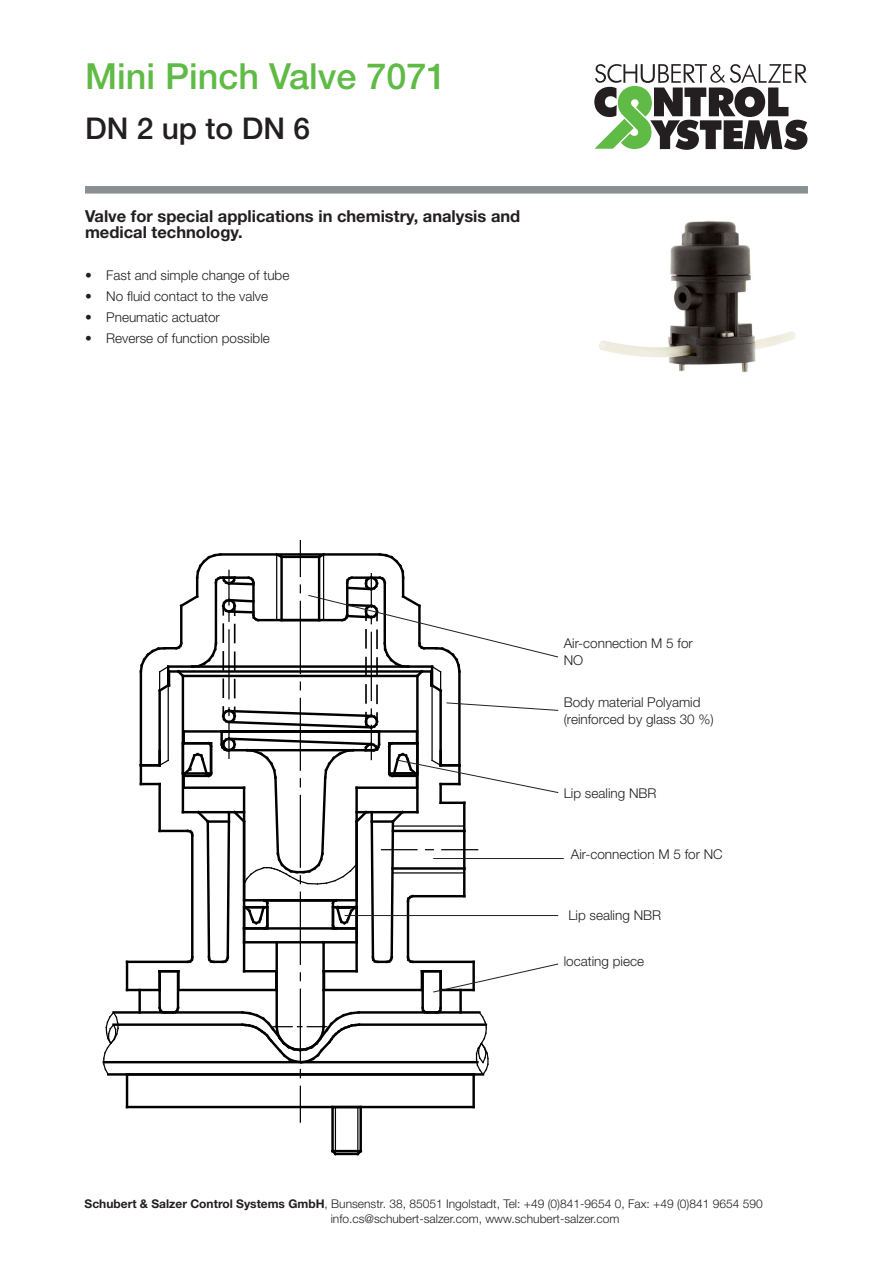
<style>
.page{position:relative;width:893px;height:1263px;background:#fff}
.page>*{position:absolute;margin:0;border:0;box-sizing:border-box;transform-origin:0 0}
.t1{font:500 36px "Helvetica Neue LT Std";color:#60bb46}
.t2{font:500 30px "Helvetica Neue LT Std";color:#231f20}
.Überschrift{font:700 16.5px/16.5px "Helvetica Neue LT Std";color:#231f20}
.Text{font:300 13.5px/16.5px "Helvetica Neue LT Std";color:#231f20}
.t3{font:300 12px "Helvetica Neue LT Std";color:#231f20}
.s1{font-weight:700}
</style>
<div class="page">
<div style="left:85px;top:186px;width:723px;height:8px;background:#898e90;border:2px solid #898e90"></div>
<svg style="left:594px;top:64px;width:213px;height:86px"></svg>
<hr style="left:331px;top:1107px;width:3px;height:44px;background:#000">
<svg style="left:331px;top:1147px;width:8px;height:9px"></svg>
<hr style="left:335px;top:1153px;width:23px;height:2px;background:#000">
<svg style="left:354px;top:1147px;width:9px;height:9px"></svg>
<hr style="left:359px;top:1107px;width:3px;height:44px;background:#000">
<hr style="left:333px;top:1150px;width:28px;height:2px;background:#000">
<hr style="left:357px;top:1107px;width:1px;height:47px;background:#000">
<hr style="left:335px;top:1107px;width:1px;height:47px;background:#000">
<hr style="left:322px;top:942px;width:3px;height:85px;background:#000">
<hr style="left:275px;top:942px;width:3px;height:85px;background:#000">
<svg style="left:475px;top:1011px;width:14px;height:65px"></svg>
<hr style="left:108px;top:1073px;width:375px;height:3px;background:#000">
<hr style="left:104px;top:1061px;width:373px;height:2px;background:#000">
<svg style="left:102px;top:1011px;width:18px;height:65px"></svg>
<hr style="left:359px;top:1011px;width:120px;height:3px;background:#000">
<hr style="left:114px;top:1011px;width:128px;height:3px;background:#000">
<hr style="left:114px;top:1023px;width:128px;height:3px;background:#000">
<hr style="left:359px;top:1023px;width:127px;height:3px;background:#000">
<hr style="left:158px;top:971px;width:3px;height:37px;background:#000">
<svg style="left:157px;top:1005px;width:24px;height:9px"></svg>
<hr style="left:177px;top:971px;width:2px;height:37px;background:#000">
<hr style="left:421px;top:971px;width:3px;height:37px;background:#000">
<svg style="left:420px;top:1007px;width:24px;height:7px"></svg>
<hr style="left:439px;top:971px;width:3px;height:37px;background:#000">
<hr style="left:126px;top:1074px;width:2px;height:33px;background:#000">
<hr style="left:127px;top:1106px;width:347px;height:2px;background:#000">
<hr style="left:472px;top:1074px;width:3px;height:33px;background:#000">
<hr style="left:127px;top:961px;width:61px;height:2px;background:#000">
<hr style="left:126px;top:962px;width:2px;height:28px;background:#000">
<hr style="left:127px;top:989px;width:33px;height:2px;background:#000">
<hr style="left:138px;top:990px;width:3px;height:22px;background:#000">
<hr style="left:459px;top:990px;width:3px;height:22px;background:#000">
<hr style="left:300px;top:541px;width:1px;height:35px;background:#000">
<hr style="left:300px;top:989px;width:1px;height:72px;background:#000">
<svg style="left:240px;top:1010px;width:121px;height:68px"></svg>
<hr style="left:300px;top:1086px;width:1px;height:36px;background:#000">
<img style="left:599px;top:221px;width:197px;height:152px">
<hr style="left:433px;top:858px;width:131px;height:1px;background:#231f20">
<svg style="left:138px;top:551px;width:421px;height:442px"></svg>
<p class="t1" style="left:85px;top:55px;width:363px">Mini Pinch Valve 7071</p>
<p class="t2" style="left:85px;top:111px;width:227px">DN 2 up to DN 6</p>
<p class="Überschrift" style="left:85px;top:207px;width:437px">Valve for special applications in chemistry, analysis and medical technology.</p>
<p class="Text" style="left:85px;top:266px;width:206px">• Fast and simple change of tube</p>
<p class="Text" style="left:85px;top:287px;width:185px">• No fluid contact to the valve</p>
<p class="Text" style="left:85px;top:308px;width:136px">• Pneumatic actuator</p>
<p class="Text" style="left:85px;top:329px;width:186px">• Reverse of function possible</p>
<p class="Text" style="left:564px;top:635px;width:131px">Air-connection M 5 for<br>NO</p>
<p class="Text" style="left:564px;top:694px;width:138px">Body material Polyamid</p>
<p class="Text" style="left:564px;top:710px;width:152px">(reinforced by glass 30 %)</p>
<p class="Text" style="left:564px;top:784px;width:94px">Lip sealing NBR</p>
<p class="Text" style="left:571px;top:846px;width:153px">Air-connection M 5 for NC</p>
<p class="Text" style="left:568px;top:907px;width:94px">Lip sealing NBR</p>
<p class="Text" style="left:564px;top:953px;width:82px">locating piece</p>
<p class="t3" style="left:85px;top:1196px;width:680px"><span class="s1">Schubert &amp; Salzer Control Systems GmbH</span>, Bunsenstr. 38, 85051 Ingolstadt, Tel: +49 (0)841-9654 0, Fax: +49 (0)841 9654 590</p>
<p class="t3" style="left:331px;top:1211px;width:290px">info.cs@schubert-salzer.com, www.schubert-salzer.com</p>
</div>
